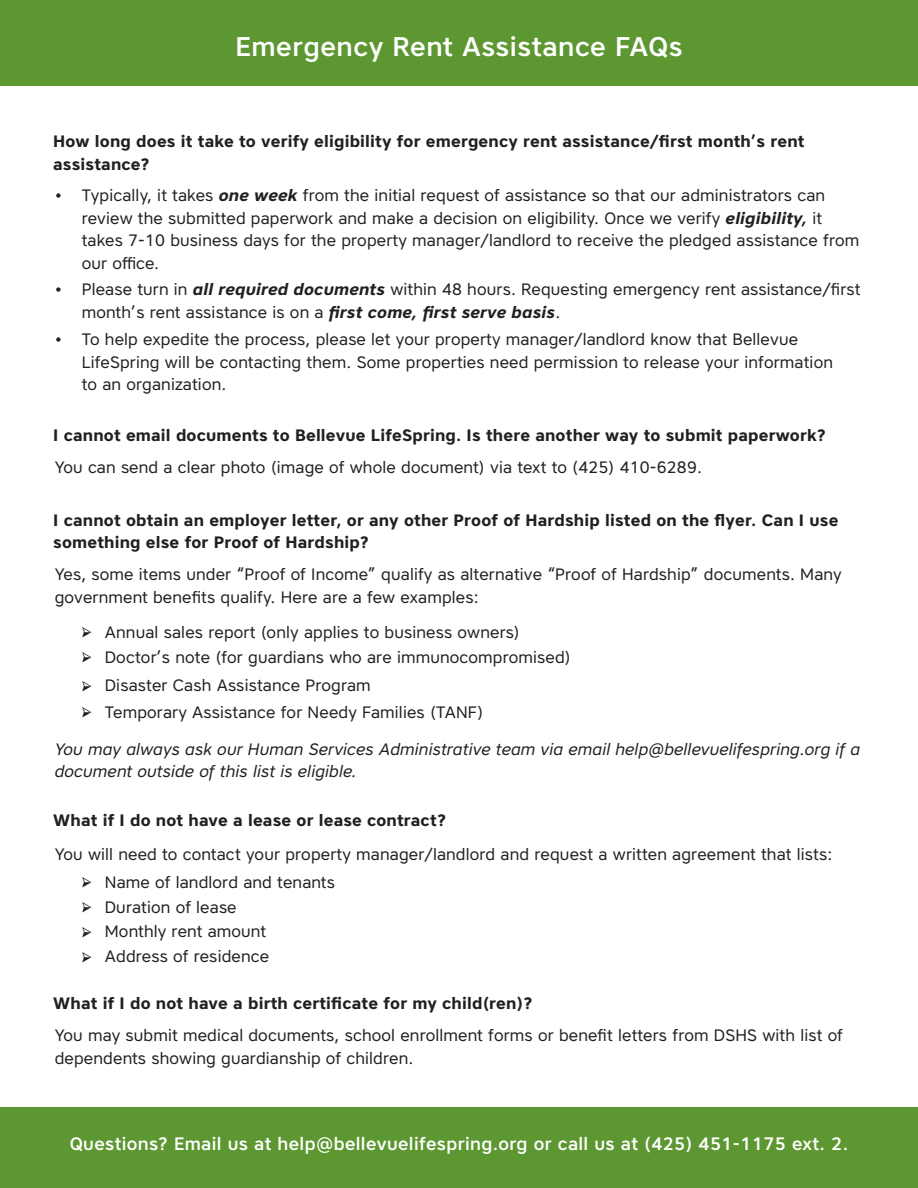
<style>
.page{position:relative;width:918px;height:1188px;background:#fff}
.page>*{position:absolute;margin:0;border:0;box-sizing:border-box;transform-origin:0 0}
.t1{font:500 27px "Core Sans A55";letter-spacing:.02em;color:#fff}
.t2{font:500 18px "Core Sans A55";letter-spacing:.02em;color:#fff}
.t3{font:18px "Minion Pro";color:#231f20}
.t4{font:16.5px/22.5px "Core Sans A45";letter-spacing:.01em;color:#231f20}
.t5{font:700 16.5px/22.5px "Core Sans A65";letter-spacing:.01em;color:#231f20}
.t6{font:italic 16.5px/22.5px "Core Sans A45";letter-spacing:.01em;color:#231f20}
.s1{font-family:"Core Sans A65";font-weight:700;font-style:italic}
</style>
<div class="page">
<div style="left:0;top:0;width:918px;height:85px;background:#5c9731"></div>
<div style="left:0;top:1108px;width:918px;height:80px;background:#5c9731"></div>
<p class="t1" style="left:235px;top:29px;width:449px">Emergency Rent Assistance FAQs</p>
<p class="t5" style="left:53px;top:130px;width:753px">How long does it take to verify eligibility for emergency rent assistance/first month’s rent assistance?</p>
<p class="t4" style="left:82px;top:184px;width:779px;text-indent:-27px">• Typically, it takes <span class="s1">one week</span> from the initial request of assistance so that our administrators can review the submitted paperwork and make a decision on eligibility. Once we verify <span class="s1">eligibility,</span> it takes 7-10 business days for the property manager/landlord to receive the pledged assistance from our office.</p>
<p class="t4" style="left:82px;top:278px;width:780px;text-indent:-27px">• Please turn in <span class="s1">all required documents</span> within 48 hours. Requesting emergency rent assistance/first month’s rent assistance is on a <span class="s1">first come, first serve basis</span>.</p>
<p class="t4" style="left:82px;top:328px;width:753px;text-indent:-27px">• To help expedite the process, please let your property manager/landlord know that Bellevue<br>LifeSpring will be contacting them. Some properties need permission to release your information to an organization.</p>
<p class="t5" style="left:53px;top:423px;width:774px">I cannot email documents to Bellevue LifeSpring. Is there another way to submit paperwork?</p>
<p class="t4" style="left:55px;top:455px;width:649px">You can send a clear photo (image of whole document) via text to (425) 410-6289.</p>
<p class="t5" style="left:53px;top:508px;width:787px">I cannot obtain an employer letter, or any other Proof of Hardship listed on the flyer. Can I use something else for Proof of Hardship?</p>
<p class="t4" style="left:55px;top:563px;width:788px">Yes, some items under “Proof of Income” qualify as alternative “Proof of Hardship” documents. Many government benefits qualify. Here are a few examples:</p>
<p class="t3" style="left:82px;top:619px;width:12px">➢</p>
<p class="t4" style="left:105px;top:620px;width:416px">Annual sales report (only applies to business owners)</p>
<p class="t3" style="left:82px;top:644px;width:12px">➢</p>
<p class="t3" style="left:82px;top:673px;width:12px">➢</p>
<p class="t4" style="left:105px;top:674px;width:267px">Disaster Cash Assistance Program</p>
<p class="t3" style="left:82px;top:699px;width:12px">➢</p>
<p class="t4" style="left:105px;top:700px;width:380px">Temporary Assistance for Needy Families (TANF)</p>
<p class="t6" style="left:55px;top:738px;width:807px">You may always ask our Human Services Administrative team via email help@bellevuelifespring.org if a document outside of this list is eligible.</p>
<p class="t4" style="left:105px;top:646px;width:467px">Doctor’s note (for guardians who are immunocompromised)</p>
<p class="t5" style="left:53px;top:809px;width:395px">What if I do not have a lease or lease contract?</p>
<p class="t4" style="left:55px;top:842px;width:779px">You will need to contact your property manager/landlord and request a written agreement that lists:</p>
<p class="t3" style="left:82px;top:869px;width:12px">➢</p>
<p class="t4" style="left:105px;top:870px;width:232px">Name of landlord and tenants</p>
<p class="t3" style="left:82px;top:894px;width:12px">➢</p>
<p class="t4" style="left:105px;top:895px;width:133px">Duration of lease</p>
<p class="t3" style="left:82px;top:919px;width:12px">➢</p>
<p class="t4" style="left:105px;top:920px;width:163px">Monthly rent amount</p>
<p class="t3" style="left:82px;top:944px;width:12px">➢</p>
<p class="t4" style="left:105px;top:945px;width:166px">Address of residence</p>
<p class="t5" style="left:53px;top:992px;width:481px">What if I do not have a birth certificate for my child(ren)?</p>
<p class="t4" style="left:55px;top:1024px;width:790px">You may submit medical documents, school enrollment forms or benefit letters from DSHS with list of dependents showing guardianship of children.</p>
<p class="t2" style="left:70px;top:1132px;width:780px">Questions? Email us at help@bellevuelifespring.org or call us at (425) 451-1175 ext. 2.</p>
</div>
